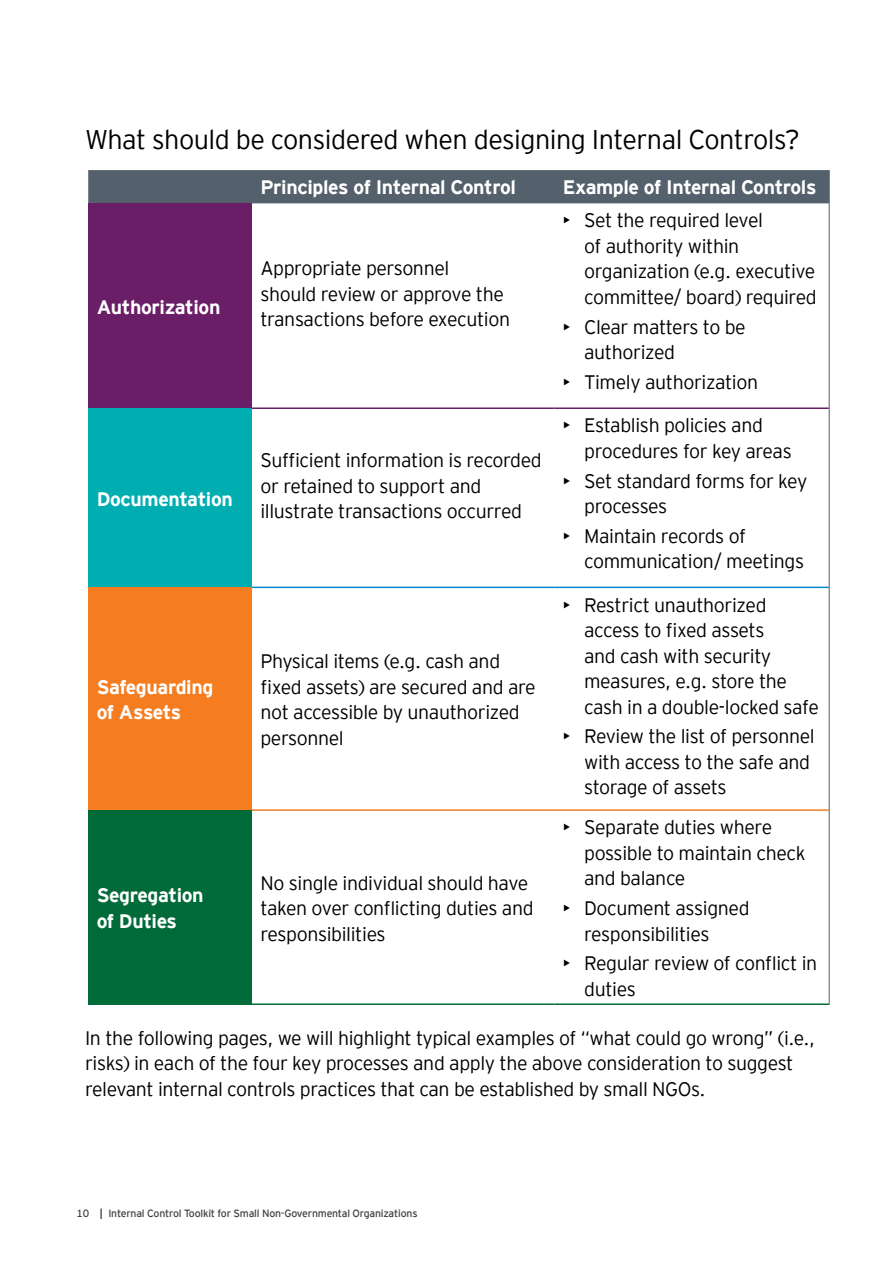
<style>
.page{position:relative;width:893px;height:1263px;background:#fff}
.page>*{position:absolute;margin:0;border:0;box-sizing:border-box;transform-origin:0 0}
.t1{font:300 27px "EY Interstate";letter-spacing:-.02em;color:#000}
.t2{font:300 19.5px/25.5px "EY Interstate";letter-spacing:-.02em;color:#000}
.t3{font:700 19.5px/25.5px "EY Interstate";letter-spacing:-.02em;color:#fff}
.t4{font:10.5px "EY Interstate";letter-spacing:-.02em;color:#414042}
.s1{font-weight:700}
</style>
<div class="page">
<div style="left:88px;top:170px;width:741px;height:33px;background:#54606b"></div>
<div style="left:88px;top:203px;width:164px;height:205px;background:#6a1e67"></div>
<div style="left:88px;top:408px;width:164px;height:179px;background:#00aeb1"></div>
<div style="left:88px;top:587px;width:164px;height:223px;background:#f57d20"></div>
<div style="left:88px;top:810px;width:164px;height:194px;background:#006b39"></div>
<hr style="left:252px;top:407px;width:302px;height:2px;background:#6a1e67">
<hr style="left:554px;top:407px;width:275px;height:2px;background:#6a1e67">
<hr style="left:252px;top:809px;width:302px;height:2px;background:#f57d20">
<hr style="left:554px;top:809px;width:275px;height:2px;background:#f57d20">
<hr style="left:252px;top:1003px;width:302px;height:2px;background:#006b39">
<hr style="left:554px;top:1003px;width:276px;height:2px;background:#006b39">
<hr style="left:252px;top:587px;width:302px;height:1px;background:#008acb">
<hr style="left:554px;top:587px;width:275px;height:1px;background:#008acb">
<hr style="left:829px;top:170px;width:1px;height:33px;background:#54606b">
<hr style="left:829px;top:203px;width:1px;height:205px;background:#54606b">
<hr style="left:829px;top:408px;width:1px;height:179px;background:#54606b">
<hr style="left:829px;top:587px;width:1px;height:223px;background:#54606b">
<hr style="left:829px;top:810px;width:1px;height:193px;background:#54606b">
<h1 class="t1" style="left:85px;top:120px;width:716px">What should be considered when designing Internal Controls?</h1>
<p class="t3" style="left:97px;top:293px;width:125px">Authorization</p>
<p class="t3" style="left:97px;top:485px;width:138px">Documentation</p>
<p class="t3" style="left:97px;top:673px;width:118px">Safeguarding of Assets</p>
<p class="t3" style="left:97px;top:881px;width:108px">Segregation of Duties</p>
<p class="t3" style="left:260px;top:173px;width:257px">Principles of Internal Control</p>
<p class="t3" style="left:563px;top:173px;width:255px">Example of Internal Controls</p>
<p class="t2" style="left:260px;top:255px;width:251px">Appropriate personnel should review or approve the transactions before execution</p>
<p class="t2" style="left:260px;top:447px;width:283px">Sufficient information is recorded or retained to support and illustrate transactions occurred</p>
<p class="t2" style="left:260px;top:647px;width:277px">Physical items (e.g. cash and fixed assets) are secured and are not accessible by unauthorized personnel</p>
<p class="t2" style="left:260px;top:869px;width:275px">No single individual should have taken over conflicting duties and responsibilities</p>
<p class="t2" style="left:584px;top:207px;width:234px;text-indent:-21px">• Set the required level<br>of authority within organization (e.g. executive committee/ board) required</p>
<p class="t2" style="left:584px;top:313px;width:163px;text-indent:-21px">• Clear matters to be authorized</p>
<p class="t2" style="left:563px;top:368px;width:197px">• Timely authorization</p>
<p class="t2" style="left:584px;top:412px;width:209px;text-indent:-21px">• Establish policies and procedures for key areas</p>
<p class="t2" style="left:584px;top:467px;width:225px;text-indent:-21px">• Set standard forms for key processes</p>
<p class="t2" style="left:584px;top:522px;width:222px;text-indent:-21px">• Maintain records of communication/ meetings</p>
<p class="t2" style="left:584px;top:591px;width:236px;text-indent:-21px">• Restrict unauthorized access to fixed assets<br>and cash with security measures, e.g. store the cash in a double-locked safe</p>
<p class="t2" style="left:584px;top:722px;width:232px;text-indent:-21px">• Review the list of personnel with access to the safe and storage of assets</p>
<p class="t2" style="left:584px;top:813px;width:223px;text-indent:-21px">• Separate duties where possible to maintain check and balance</p>
<p class="t2" style="left:584px;top:894px;width:167px;text-indent:-21px">• Document assigned responsibilities</p>
<p class="t2" style="left:584px;top:949px;width:235px;text-indent:-21px">• Regular review of conflict in duties</p>
<p class="t2" style="left:85px;top:1024px;width:732px">In the following pages, we will highlight typical examples of “what could go wrong” (i.e., risks) in each of the four key processes and apply the above consideration to suggest relevant internal controls practices that can be established by small NGOs.</p>
<p class="t4" style="left:77px;top:1205px;width:343px">10 <span class="s1">|</span> Internal Control Toolkit for Small Non-Governmental Organizations</p>
</div>
